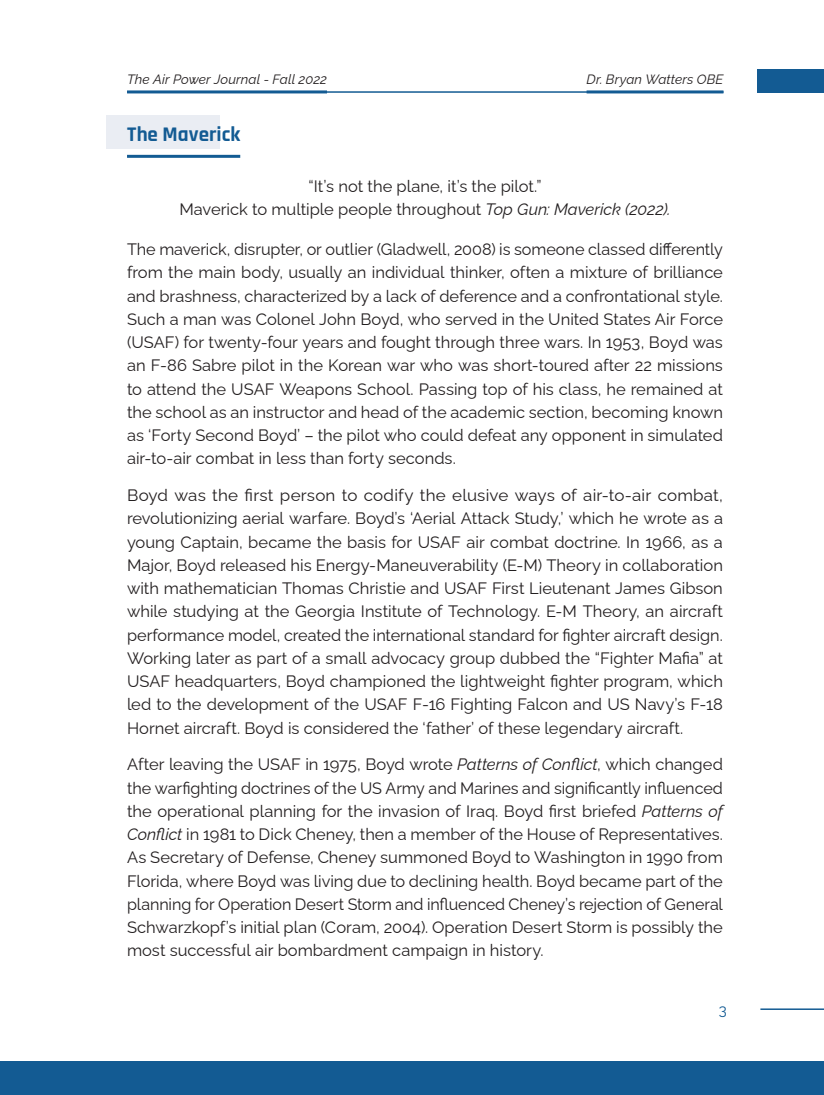
<style>
.page{position:relative;width:824px;height:1095px;background:#fff}
.page>*{position:absolute;margin:0;border:0;box-sizing:border-box;transform-origin:0 0}
.t1{font:700 21px "Rajdhani";color:#135b93}
.t2{font:16.5px/23.2px "Raleway";color:#231f20;text-align:justify}
.t3{font:15px "Raleway";color:#135b93}
.t4{font:italic 13.5px "Raleway";letter-spacing:.005em;color:#231f20}
.s1{font-style:italic}
</style>
<div class="page">
<hr style="left:760px;top:1008px;width:64px;height:2px;background:#135b93">
<div style="left:0;top:1062px;width:824px;height:33px;background:#135b93"></div>
<div style="left:758px;top:69px;width:66px;height:24px;background:#135b93"></div>
<hr style="left:127px;top:91px;width:596px;height:2px;background:#135b93">
<hr style="left:586px;top:90px;width:137px;height:3px;background:#135b93">
<hr style="left:127px;top:90px;width:200px;height:3px;background:#135b93">
<div style="left:107px;top:115px;width:113px;height:34px;background:#eaedf3"></div>
<hr style="left:127px;top:155px;width:113px;height:3px;background:#135b93">
<p class="t4" style="left:127px;top:68px;width:201px">The Air Power Journal - Fall 2022</p>
<p class="t4" style="left:586px;top:68px;width:138px">Dr. Bryan Watters OBE</p>
<p class="t1" style="left:127px;top:122px;width:115px">The Maverick</p>
<p class="t2" style="left:179px;top:172px;width:492px;text-align:center">“It’s not the plane, it’s the pilot.”<br>Maverick to multiple people throughout <span class="s1">Top Gun: Maverick (2022).</span></p>
<p class="t2" style="left:127px;top:236px;width:597px">The maverick, disrupter, or outlier (Gladwell, 2008) is someone classed differently from the main body, usually an individual thinker, often a mixture of brilliance and brashness, characterized by a lack of deference and a confrontational style.<br>Such a man was Colonel John Boyd, who served in the United States Air Force (USAF) for twenty-four years and fought through three wars. In 1953, Boyd was an F-86 Sabre pilot in the Korean war who was short-toured after 22 missions to attend the USAF Weapons School. Passing top of his class, he remained at the school as an instructor and head of the academic section, becoming known as ‘Forty Second Boyd’ – the pilot who could defeat any opponent in simulated air-to-air combat in less than forty seconds.</p>
<p class="t2" style="left:127px;top:482px;width:597px">Boyd was the first person to codify the elusive ways of air-to-air combat, revolutionizing aerial warfare. Boyd’s ‘Aerial Attack Study,’ which he wrote as a young Captain, became the basis for USAF air combat doctrine. In 1966, as a Major, Boyd released his Energy-Maneuverability (E-M) Theory in collaboration with mathematician Thomas Christie and USAF First Lieutenant James Gibson while studying at the Georgia Institute of Technology. E-M Theory, an aircraft performance model, created the international standard for fighter aircraft design.<br>Working later as part of a small advocacy group dubbed the “Fighter Mafia” at USAF headquarters, Boyd championed the lightweight fighter program, which led to the development of the USAF F-16 Fighting Falcon and US Navy’s F-18<br>Hornet aircraft. Boyd is considered the ‘father’ of these legendary aircraft.</p>
<p class="t2" style="left:127px;top:751px;width:597px">After leaving the USAF in 1975, Boyd wrote <span class="s1">Patterns of Conflict</span>, which changed the warfighting doctrines of the US Army and Marines and significantly influenced the operational planning for the invasion of Iraq. Boyd first briefed <span class="s1">Patterns of Conflict</span> in 1981 to Dick Cheney, then a member of the House of Representatives.<br>As Secretary of Defense, Cheney summoned Boyd to Washington in 1990 from Florida, where Boyd was living due to declining health. Boyd became part of the planning for Operation Desert Storm and influenced Cheney’s rejection of General Schwarzkopf’s initial plan (Coram, 2004). Operation Desert Storm is possibly the most successful air bombardment campaign in history.</p>
<p class="t3" style="left:719px;top:997px;width:10px">3</p>
</div>
